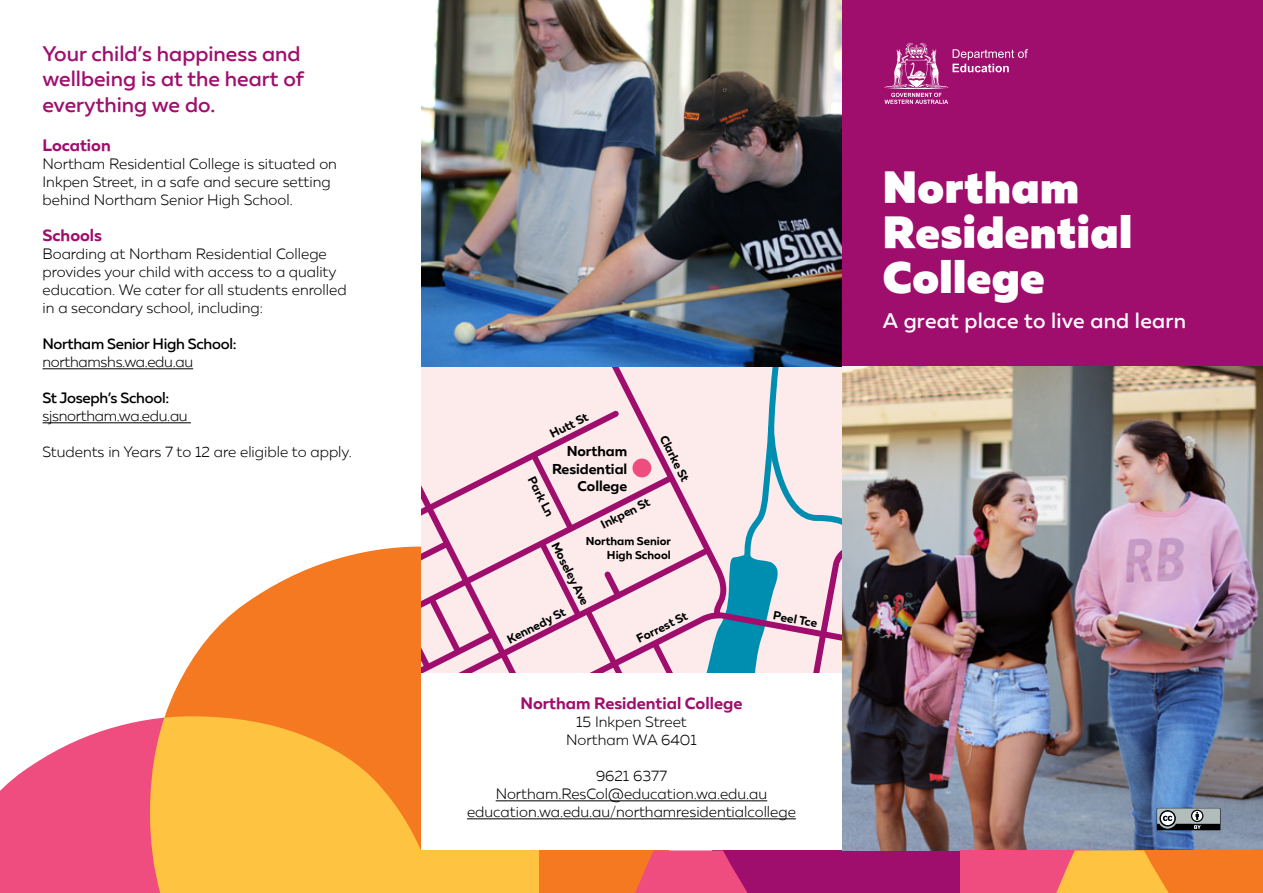
<style>
.page{position:relative;width:1263px;height:893px;background:#fff}
.page>*{position:absolute;margin:0;border:0;box-sizing:border-box;transform-origin:0 0}
.Document_Title{font:900 45px/45px "Muller DOE";letter-spacing:.01em;color:#fff}
.Intro_Para{font:500 21px/25.5px "Muller DOE";color:#9f0e6d}
.Document_Subtitle{font:500 21px "Muller DOE";letter-spacing:.01em;color:#fff}
.Heading_2{font:700 16.5px "Muller DOE";color:#9f0e6d}
.Body_Copy{font:300 15px/18px "Muller DOE";color:#000}
.Body_Copy-2{font:500 15px/18px "Muller DOE";letter-spacing:-.02em;color:#000}
.Body_Copy-3{font:300 15px/18px "Muller DOE";letter-spacing:-.02em;color:#000}
.t1{font:700 14.25px/17.1px "Muller DOE";color:#000;text-align:right}
.t2{font:700 12px "Muller DOE";color:#000}
.t3{font:700 11.4px/13.6px "Muller DOE";color:#000;text-align:right}
.s1{font-weight:300}
.s2{font-weight:500}
</style>
<div class="page">
<svg style="left:0;top:719px;width:150px;height:174px;fill:#ef4d7f"></svg>
<svg style="left:165px;top:547px;width:256px;height:169px;fill:#f47920"></svg>
<svg style="left:150px;top:716px;width:271px;height:177px;background:#fcb53c"></svg>
<div style="left:539px;top:850px;width:130px;height:43px;background:#f47920"></div>
<div style="left:712px;top:850px;width:130px;height:43px;background:#9f0e6d"></div>
<div style="left:842px;top:850px;width:118px;height:43px;background:#9f0e6d"></div>
<div style="left:421px;top:850px;width:118px;height:43px;background:#fec341"></div>
<div style="left:842px;top:0;width:421px;height:367px;background:#9f0e6d"></div>
<svg style="left:635px;top:850px;width:113px;height:43px"></svg>
<svg style="left:421px;top:367px;width:421px;height:306px;background:#e6d0dc"></svg>
<svg style="left:884px;top:42px;width:144px;height:62px"></svg>
<img style="left:842px;top:367px;width:421px;height:483px">
<hr style="left:43px;top:369px;width:150px;height:1px;background:#000">
<hr style="left:43px;top:423px;width:148px;height:1px;background:#000">
<img style="left:421px;top:0;width:421px;height:367px">
<hr style="left:496px;top:801px;width:271px;height:1px;background:#000">
<hr style="left:467px;top:819px;width:329px;height:1px;background:#000">
<div style="left:960px;top:850px;width:130px;height:43px;background:#ef4d7f"></div>
<div style="left:1133px;top:850px;width:130px;height:43px;background:#f47920"></div>
<svg style="left:1056px;top:850px;width:113px;height:43px"></svg>
<svg style="left:1157px;top:808px;width:63px;height:22px"></svg>
<p class="Intro_Para" style="left:43px;top:40px;width:263px">Your child’s happiness and wellbeing is at the heart of everything we do.</p>
<p class="Heading_2" style="left:43px;top:134px;width:70px">Location</p>
<p class="Body_Copy" style="left:43px;top:154px;width:296px">Northam Residential College is situated on<br>Inkpen Street, in a safe and secure setting behind Northam Senior High School.</p>
<p class="Heading_2" style="left:43px;top:224px;width:61px">Schools</p>
<p class="Body_Copy" style="left:43px;top:244px;width:306px">Boarding at Northam Residential College provides your child with access to a quality education. We cater for all students enrolled in a secondary school, including:</p>
<p class="Body_Copy-2" style="left:43px;top:334px;width:196px">Northam Senior High School: <span class="s1">northamshs.wa.edu.au</span></p>
<p class="Body_Copy-3" style="left:43px;top:388px;width:147px"><span class="s2">St Joseph’s School: </span>sjsnortham.wa.edu.au</p>
<p class="Body_Copy" style="left:43px;top:442px;width:311px">Students in Years 7 to 12 are eligible to apply.</p>
<p class="t2" style="left:547px;top:428px;width:42px;rotate:-27deg">Hutt St</p>
<p class="t2" style="left:538px;top:474px;width:45px;rotate:63deg">Park Ln</p>
<p class="t2" style="left:562px;top:539px;width:70px;rotate:63deg">Moseley Ave</p>
<p class="t2" style="left:670px;top:432px;width:52px;rotate:63deg">Clarke St</p>
<p class="t1" style="left:552px;top:443px;width:77px">Northam<br>Residential<br>College</p>
<p class="t2" style="left:598px;top:518px;width:55px;rotate:-27deg">Inkpen St</p>
<p class="t3" style="left:586px;top:534px;width:87px">Northam Senior<br>High School</p>
<p class="t2" style="left:504px;top:633px;width:65px;rotate:-27deg">Kennedy St</p>
<p class="t2" style="left:634px;top:633px;width:57px;rotate:-27deg">Forrest St</p>
<p class="t2" style="left:774px;top:608px;width:46px;rotate:10deg">Peel Tce</p>
<p class="Heading_2" style="left:521px;top:692px;width:223px">Northam Residential College</p>
<p class="Body_Copy" style="left:566px;top:712px;width:132px;text-align:center">15 Inkpen Street<br>Northam WA 6401</p>
<p class="Body_Copy" style="left:467px;top:766px;width:330px;text-align:center">9621 6377<br>Northam.ResCol@education.wa.edu.au education.wa.edu.au/northamresidentialcollege</p>
<p class="Document_Title" style="left:883px;top:166px;width:251px">Northam<br>Residential<br>College</p>
<p class="Document_Subtitle" style="left:883px;top:308px;width:305px">A great place to live and learn</p>
</div>
